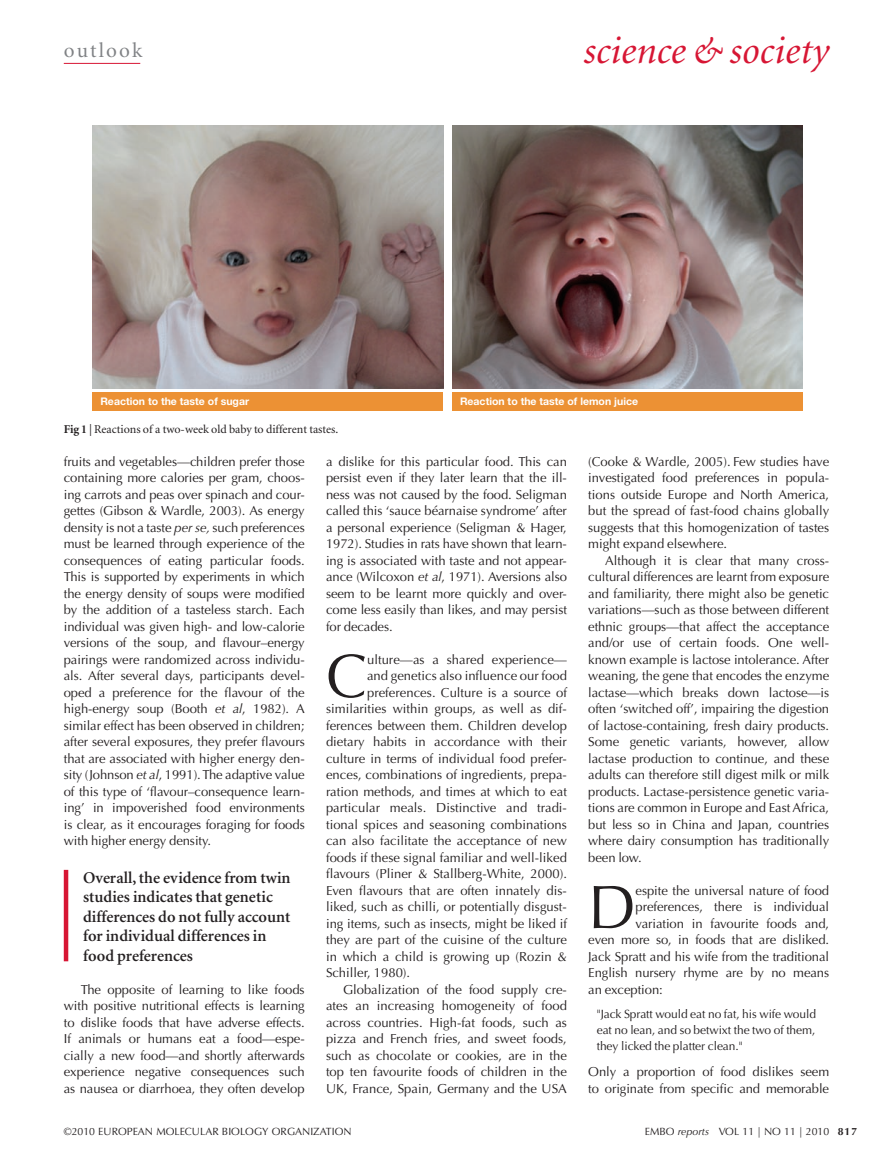
<style>
.page{position:relative;width:893px;height:1174px;background:#fff}
.page>*{position:absolute;margin:0;border:0;box-sizing:border-box;transform-origin:0 0}
.Body_drop_cap{font:61.2px "Optima";color:#231f20}
.t1{font:italic 39px "Minion";letter-spacing:.005em;color:#d71634}
.t2{font:21px "Minion";letter-spacing:.1em;color:#808285}
.Quote{font:600 16.5px/19.5px "Minion";color:#231f20}
.Body_drop_cap-2{font:13.05px/16.5px "Optima";letter-spacing:.005em;color:#231f20;text-align:justify}
.Body_indent{font:13.05px/16.5px "Optima";letter-spacing:-.005em;color:#231f20;text-align:justify}
.Body{font:13.05px/16.5px "Optima";letter-spacing:-.005em;color:#231f20}
.Quote_in_text{font:12px/15.8px "Optima";letter-spacing:-.005em;color:#231f20;text-align:justify}
.Figure_caption{font:12px "Minion";color:#231f20}
.t3{font:10.5px "Optima";color:#231f20}
.t4{font:700 10.5px "Helvetica Neue LT Std";color:#fff}
.t5{font:700 10.5px "Optima";color:#231f20}
.s1{font-weight:700}
.s2{font-style:italic}
</style>
<div class="page">
<hr style="left:64px;top:63px;width:76px;height:1px;background:#d71634">
<div style="left:452px;top:392px;width:351px;height:18px;background:#ec9134"></div>
<div style="left:92px;top:392px;width:351px;height:18px;background:#ec9134"></div>
<img style="left:452px;top:125px;width:351px;height:264px">
<img style="left:92px;top:125px;width:351px;height:264px">
<hr style="left:64px;top:870px;width:4px;height:91px;background:#d71634">
<p class="t2" style="left:64px;top:40px;width:80px">outlook</p>
<p class="t1" style="left:583px;top:32px;width:247px">science &amp; society</p>
<p class="t4" style="left:100px;top:394px;width:150px">Reaction to the taste of sugar</p>
<p class="t4" style="left:460px;top:394px;width:180px">Reaction to the taste of lemon juice</p>
<p class="Figure_caption" style="left:64px;top:423px;width:276px"><span class="s1">Fig 1</span> | Reactions of a two-week old baby to different tastes.</p>
<p class="Body_drop_cap-2" style="left:64px;top:453px;width:242px">fruits and vegetables—children prefer those containing more calories per gram, choos&shy;ing carrots and peas over spinach and cour&shy;gettes (Gibson &amp; Wardle, 2003). As energy density is not a taste <span class="s2">per se,</span> such preferences must be learned through experience of the consequences of eating particular foods.<br>This is supported by experiments in which the energy density of soups were modified by the addition of a tasteless starch. Each individual was given high- and low-calorie versions of the soup, and flavour–energy pairings were randomized across individu&shy;als. After several days, participants devel&shy;oped a preference for the flavour of the high-energy soup (Booth <span class="s2">et al</span>, 1982). A similar effect has been observed in children; after several exposures, they prefer flavours that are associated with higher energy den&shy;sity (Johnson <span class="s2">et al</span>, 1991). The adaptive value of this type of ‘flavour–consequence learn&shy;ing’ in impoverished food environments is clear, as it encourages foraging for foods with higher energy density.</p>
<p class="Quote" style="left:83px;top:868px;width:209px">Overall, the evidence from twin studies indicates that genetic differences do not fully account for individual differences in food preferences</p>
<p class="Body_indent" style="left:64px;top:981px;width:242px;text-indent:17px">The opposite of learning to like foods with positive nutritional effects is learning to dislike foods that have adverse effects.<br>If animals or humans eat a food—espe&shy;cially a new food—and shortly afterwards experience negative consequences such as nausea or diarrhoea, they often develop</p>
<p class="Body_indent" style="left:326px;top:453px;width:242px">a dislike for this particular food. This can persist even if they later learn that the ill&shy;ness was not caused by the food. Seligman called this ‘sauce béarnaise syndrome’ after a personal experience (Seligman &amp; Hager, 1972). Studies in rats have shown that learn&shy;ing is associated with taste and not appear&shy;ance (Wilcoxon <span class="s2">et al</span>, 1971). Aversions also seem to be learnt more quickly and over&shy;come less easily than likes, and may persist for decades.</p>
<p class="Body_drop_cap" style="left:326px;top:640px;width:38px">C</p>
<p class="Body_drop_cap-2" style="left:367px;top:651px;width:201px">ulture—as a shared experience—</p>
<p class="Body_drop_cap-2" style="left:367px;top:668px;width:201px">and genetics also influence our food</p>
<p class="Body_drop_cap-2" style="left:367px;top:684px;width:201px">preferences. Culture is a source of</p>
<p class="Body_drop_cap-2" style="left:326px;top:701px;width:242px">similarities within groups, as well as dif-</p>
<p class="Body_drop_cap-2" style="left:326px;top:717px;width:242px">ferences between them. Children develop</p>
<p class="Body_drop_cap-2" style="left:326px;top:734px;width:242px">dietary habits in accordance with their</p>
<p class="Body_drop_cap-2" style="left:326px;top:750px;width:242px">culture in terms of individual food prefer-</p>
<p class="Body_drop_cap-2" style="left:326px;top:767px;width:242px">ences, combinations of ingredients, prepa-</p>
<p class="Body_drop_cap-2" style="left:326px;top:783px;width:242px">ration methods, and times at which to eat</p>
<p class="Body_drop_cap-2" style="left:326px;top:800px;width:242px">particular meals. Distinctive and tradi-</p>
<p class="Body_drop_cap-2" style="left:326px;top:816px;width:242px">tional spices and seasoning combinations</p>
<p class="Body_drop_cap-2" style="left:326px;top:833px;width:242px">can also facilitate the acceptance of new</p>
<p class="Body_drop_cap-2" style="left:326px;top:849px;width:242px">foods if these signal familiar and well-liked</p>
<p class="Body_drop_cap-2" style="left:326px;top:866px;width:242px">flavours (Pliner &amp; Stallberg-White, 2000).</p>
<p class="Body_drop_cap-2" style="left:326px;top:882px;width:242px">Even flavours that are often innately dis-</p>
<p class="Body_drop_cap-2" style="left:326px;top:899px;width:242px">liked, such as chilli, or potentially disgust-</p>
<p class="Body_drop_cap-2" style="left:326px;top:915px;width:242px">ing items, such as insects, might be liked if</p>
<p class="Body_drop_cap-2" style="left:326px;top:932px;width:242px">they are part of the cuisine of the culture</p>
<p class="Body_drop_cap-2" style="left:326px;top:948px;width:242px">in which a child is growing up (Rozin &amp;</p>
<p class="Body_drop_cap-2" style="left:326px;top:965px;width:86px">Schiller, 1980).</p>
<p class="Body_indent" style="left:326px;top:981px;width:242px;text-indent:17px">Globalization of the food supply cre&shy;ates an increasing homogeneity of food across countries. High-fat foods, such as pizza and French fries, and sweet foods, such as chocolate or cookies, are in the top ten favourite foods of children in the U K, France, Spain, Germany and the U SA</p>
<p class="Body_indent" style="left:588px;top:453px;width:242px">(Cooke &amp; Wardle, 2005). Few studies have investigated food preferences in popula&shy;tions outside Europe and North America, but the spread of fast-food chains globally suggests that this homogenization of tastes might expand elsewhere.</p>
<p class="Body_indent" style="left:588px;top:552px;width:242px;text-indent:17px">Although it is clear that many cross&shy;cultural differences are learnt from exposure and familiarity, there might also be genetic variations—such as those between different ethnic groups—that affect the acceptance and/or use of certain foods. One well&shy;known example is lactose intolerance. After weaning, the gene that encodes the enzyme lactase—which breaks down lactose—is often ‘switched off’, impairing the digestion of lactose-containing, fresh dairy products.<br>Some genetic variants, however, allow lactase production to continue, and these adults can therefore still digest milk or milk products. Lactase-persistence genetic varia&shy;tions are common in Europe and East Africa, but less so in China and Japan, countries where dairy consumption has traditionally been low.</p>
<p class="Body_drop_cap" style="left:588px;top:871px;width:49px">D</p>
<p class="Body_drop_cap-2" style="left:636px;top:882px;width:195px">espite the universal nature of food</p>
<p class="Body_drop_cap-2" style="left:636px;top:899px;width:195px">preferences, there is individual</p>
<p class="Body_drop_cap-2" style="left:636px;top:915px;width:195px">variation in favourite foods and,</p>
<p class="Body_drop_cap-2" style="left:588px;top:932px;width:242px">even more so, in foods that are disliked.</p>
<p class="Body_drop_cap-2" style="left:588px;top:948px;width:242px">Jack Spratt and his wife from the traditional</p>
<p class="Body_drop_cap-2" style="left:588px;top:965px;width:242px">English nursery rhyme are by no means</p>
<p class="Body_drop_cap-2" style="left:588px;top:981px;width:76px">an exception:</p>
<p class="Quote_in_text" style="left:597px;top:1006px;width:221px">"Jack Spratt would eat no fat, his wife would eat no lean, and so betwixt the two of them, they licked the platter clean."</p>
<p class="Body" style="left:588px;top:1064px;width:242px">Only a proportion of food dislikes seem to originate from specific and memorable</p>
<p class="t3" style="left:64px;top:1125px;width:109px">©2010 European Mole</p>
<p class="t3" style="left:185px;top:1125px;width:55px">cular Biolo</p>
<p class="t3" style="left:254px;top:1125px;width:88px">gy Organ ization</p>
<p class="t3" style="left:645px;top:1125px;width:186px">EMBO <span class="s2">reports</span> VOL 11 | NO 11 | 2010</p>
<p class="t5" style="left:838px;top:1125px;width:21px">817</p>
</div>
